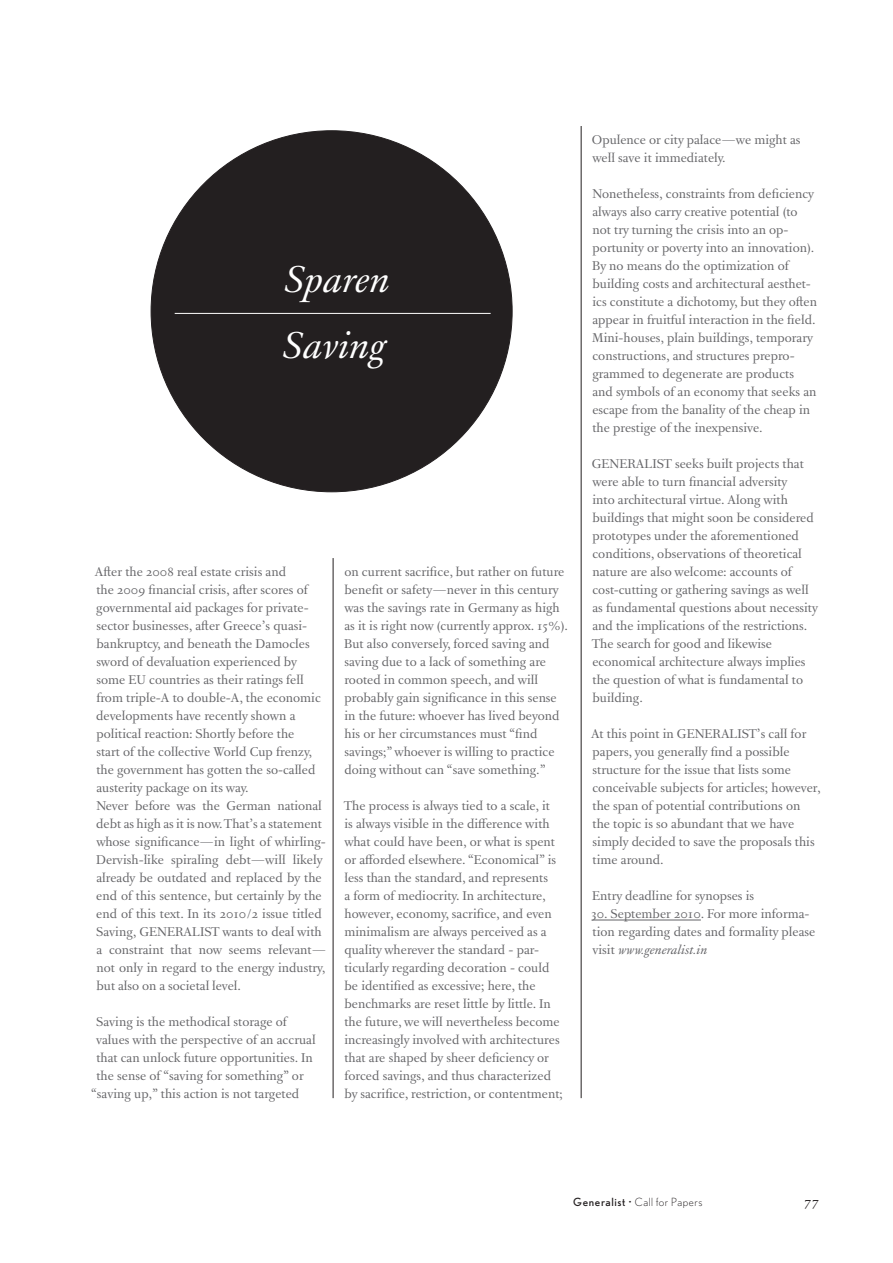
<style>
.page{position:relative;width:893px;height:1263px;background:#fff}
.page>*{position:absolute;margin:0;border:0;box-sizing:border-box;transform-origin:0 0}
.t1{font:italic 42px "La Police BP";color:#fff}
.t2{font:15px "La Police BP";color:#231f20}
.t3{font:14.25px/18px "La Police BP";color:#636366}
.t4{font:300 11.25px "Nobel";letter-spacing:.05em;color:#231f20}
.s1{font-style:italic}
.s2{font-weight:400}
</style>
<div class="page">
<hr style="left:333px;top:558px;width:1px;height:540px;background:#231f20">
<hr style="left:581px;top:126px;width:1px;height:972px;background:#231f20">
<hr style="left:592px;top:920px;width:109px;height:1px;background:#636366">
<div style="left:151px;top:131px;width:361px;height:361px;background:#231f20;border-radius:50%"></div>
<hr style="left:175px;top:313px;width:316px;height:1px;background:#fff">
<h1 class="t1" style="left:284px;top:264px;width:107px">Sparen</h1>
<h1 class="t1" style="left:282px;top:330px;width:105px">Saving</h1>
<p class="t3" style="left:95px;top:564px;width:233px">After the 2008 real estate crisis and<br>the 2009 financial crisis, after scores of governmental aid packages for private&shy;sector businesses, after Greece’s quasi&shy;bankruptcy, and beneath the Damocles sword of devaluation experienced by some EU countries as their ratings fell from triple-A to double-A, the economic developments have recently shown a political reaction: Shortly before the<br>start of the collective World Cup frenzy, the government has gotten the so-called austerity package on its way.<br>Never before was the German national debt as high as it is now. That’s a statement whose significance—in light of whirling-Dervish-like spiraling debt—will likely already be outdated and replaced by the end of this sentence, but certainly by the end of this text. In its 2010/2 issue titled Saving, GENERALIST wants to deal with a constraint that now seems relevant— not only in regard to the energy industry, but also on a societal level.</p>
<p class="t3" style="left:96px;top:1014px;width:192px">Saving is the methodical storage of</p>
<p class="t3" style="left:96px;top:1032px;width:221px">values with the perspective of an accrual</p>
<p class="t3" style="left:96px;top:1050px;width:218px">that can unlock future opportunities. In</p>
<p class="t3" style="left:96px;top:1068px;width:209px">the sense of “saving for something” or</p>
<p class="t3" style="left:91px;top:1086px;width:210px">“saving up,” this action is not targeted</p>
<p class="t3" style="left:344px;top:564px;width:225px">on current sacrifice, but rather on future benefit or safety—never in this century was the savings rate in Germany as high as it is right now (currently approx. 15%).<br>But also conversely, forced saving and saving due to a lack of something are rooted in common speech, and will probably gain significance in this sense in the future: whoever has lived beyond his or her circumstances must “find savings;” whoever is willing to practice doing without can “save something.”</p>
<p class="t3" style="left:344px;top:798px;width:221px">The process is always tied to a scale, it<br>is always visible in the difference with what could have been, or what is spent or afforded elsewhere. “Economical” is less than the standard, and represents<br>a form of mediocrity. In architecture, however, economy, sacrifice, and even minimalism are always perceived as a quality wherever the standard - par&shy;ticularly regarding decoration - could be identified as excessive; here, the benchmarks are reset little by little. In the future, we will nevertheless become increasingly involved with architectures that are shaped by sheer deficiency or forced savings, and thus characterized by sacrifice, restriction, or contentment;</p>
<p class="t3" style="left:592px;top:132px;width:210px">Opulence or city palace—we might as well save it immediately.</p>
<p class="t3" style="left:592px;top:186px;width:226px">Nonetheless, constraints from deficiency always also carry creative potential (to not try turning the crisis into an op&shy;portunity or poverty into an innovation).<br>By no means do the optimization of building costs and architectural aesthet&shy;ics constitute a dichotomy, but they often appear in fruitful interaction in the field.<br>Mini-houses, plain buildings, temporary constructions, and structures prepro&shy;grammed to degenerate are products and symbols of an economy that seeks an escape from the banality of the cheap in the prestige of the inexpensive.</p>
<p class="t3" style="left:592px;top:456px;width:228px">GENERALIST seeks built projects that were able to turn financial adversity<br>into architectural virtue. Along with buildings that might soon be considered prototypes under the aforementioned conditions, observations of theoretical nature are also welcome: accounts of cost-cutting or gathering savings as well as fundamental questions about necessity and the implications of the restrictions.<br>The search for good and likewise economical architecture always implies the question of what is fundamental to building.</p>
<p class="t3" style="left:591px;top:726px;width:231px">At this point in GENERALIST’s call for papers, you generally find a possible structure for the issue that lists some conceivable subjects for articles; however, the span of potential contributions on<br>the topic is so abundant that we have simply decided to save the proposals this time around.</p>
<p class="t3" style="left:592px;top:888px;width:163px">Entry deadline for synopses is</p>
<p class="t3" style="left:592px;top:906px;width:225px">30. September 2010. For more informa&shy;tion regarding dates and formality please visit <span class="s1">www.generalist.in</span></p>
<p class="t4" style="left:573px;top:1198px;width:131px"><span class="s2">Generalist</span> • Call for Papers</p>
<p class="t2" style="left:805px;top:1196px;width:15px">77</p>
</div>
